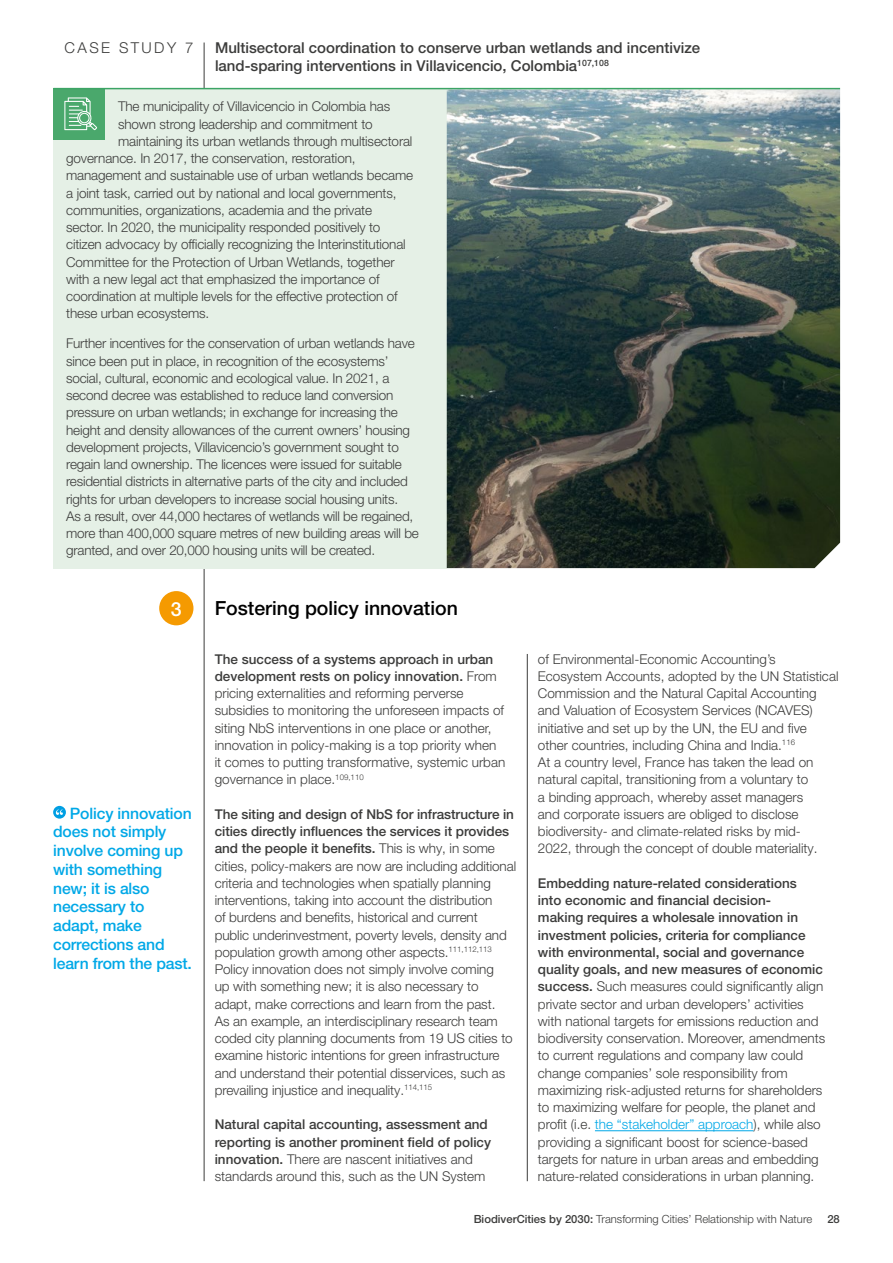
<style>
.page{position:relative;width:893px;height:1263px;background:#fff}
.page>*{position:absolute;margin:0;border:0;box-sizing:border-box;transform-origin:0 0}
.t1{font:500 19.5px "Helvetica Neue LT Pro";color:#000}
.t2{font:500 19.5px "Helvetica Neue LT Pro";color:#fff}
.t3{font:500 15.75px/18.8px "Helvetica Neue LT Pro";letter-spacing:-.01em;color:#00a8e7}
.t4{font:500 15px/18px "Helvetica Neue LT Pro";color:#3c3c3b}
.t5{font:300 15px "Helvetica Neue LT Pro";letter-spacing:.16em;color:#3c3c3b}
.t6{font:300 13.5px/17.2px "Helvetica Neue LT Pro";letter-spacing:-.005em;color:#3c3c3b}
.t7{font:500 13.5px/17.2px "Helvetica Neue LT Pro";color:#3c3c3b}
.t8{font:300 11.25px "Helvetica Neue LT Pro";color:#3c3c3b}
.t9{font:500 11.25px "Helvetica Neue LT Pro";color:#3c3c3b}
.s1{font-weight:500}
.s2{font-weight:300}
.s3{color:#00a8e7}
</style>
<div class="page">
<hr style="left:204px;top:43px;width:1px;height:1138px;background:#3c3c3b">
<hr style="left:595px;top:1130px;width:158px;height:1px;background:#00a8e7">
<hr style="left:527px;top:654px;width:1px;height:527px;background:#3c3c3b">
<div style="left:53px;top:89px;width:394px;height:479px;background:#e5f0e6"></div>
<img style="left:447px;top:89px;width:393px;height:479px">
<div style="left:53px;top:88px;width:52px;height:52px;background:#4aa86c"></div>
<svg style="left:64px;top:97px;width:33px;height:33px"></svg>
<hr style="left:53px;top:88px;width:787px;height:1px;background:#3ca465">
<div style="left:159px;top:591px;width:34px;height:34px;background:#f59a01;border-radius:50%"></div>
<svg style="left:53px;top:806px;width:13px;height:13px"></svg>
<svg style="left:56px;top:809px;width:7px;height:6px"></svg>
<p class="t5" style="left:65px;top:39px;width:130px">CASE STUDY 7</p>
<p class="t4" style="left:215px;top:39px;width:487px">Multisectoral coordination to conserve urban wetlands and incentivize land-sparing interventions in Villavicencio, Colombia<sup>107,108</sup></p>
<p class="t6" style="left:118px;top:98px;width:274px">The municipality of Villavicencio in Colombia has</p>
<p class="t6" style="left:118px;top:115px;width:256px">shown strong leadership and commitment to</p>
<p class="t6" style="left:118px;top:132px;width:296px">maintaining its urban wetlands through multisectoral</p>
<p class="t6" style="left:66px;top:149px;width:291px">governance. In 2017, the conservation, restoration,</p>
<p class="t6" style="left:66px;top:167px;width:349px">management and sustainable use of urban wetlands became</p>
<p class="t6" style="left:66px;top:184px;width:332px">a joint task, carried out by national and local governments,</p>
<p class="t6" style="left:66px;top:201px;width:307px">communities, organizations, academia and the private</p>
<p class="t6" style="left:66px;top:218px;width:316px">sector. In 2020, the municipality responded positively to</p>
<p class="t6" style="left:66px;top:236px;width:341px">citizen advocacy by officially recognizing the Interinstitutional</p>
<p class="t6" style="left:66px;top:253px;width:330px">Committee for the Protection of Urban Wetlands, together</p>
<p class="t6" style="left:66px;top:270px;width:315px">with a new legal act that emphasized the importance of</p>
<p class="t6" style="left:66px;top:287px;width:333px">coordination at multiple levels for the effective protection of</p>
<p class="t6" style="left:66px;top:305px;width:145px">these urban ecosystems.</p>
<p class="t6" style="left:66px;top:335px;width:354px">Further incentives for the conservation of urban wetlands have since been put in place, in recognition of the ecosystems’ social, cultural, economic and ecological value. In 2021, a second decree was established to reduce land conversion pressure on urban wetlands; in exchange for increasing the height and density allowances of the current owners’ housing development projects, Villavicencio’s government sought to regain land ownership. The licences were issued for suitable residential districts in alternative parts of the city and included rights for urban developers to increase social housing units.<br>As a result, over 44,000 hectares of wetlands will be regained, more than 400,000 square metres of new building areas will be granted, and over 20,000 housing units will be created.</p>
<h1 class="t2" style="left:171px;top:597px;width:12px">3</h1>
<p class="t3" style="left:53px;top:803px;width:140px;text-indent:17px">Policy innovation does not simply involve coming up with something new; it is also necessary to adapt, make corrections and learn from the past.</p>
<h1 class="t1" style="left:215px;top:596px;width:245px">Fostering policy innovation</h1>
<p class="t6" style="left:215px;top:650px;width:292px"><span class="s1">The success of a systems approach in urban development rests on policy innovation.</span> From pricing externalities and reforming perverse subsidies to monitoring the unforeseen impacts of siting NbS interventions in one place or another, innovation in policy-making is a top priority when it comes to putting transformative, systemic urban governance in place.<sup>109,110</sup></p>
<p class="t6" style="left:215px;top:805px;width:303px"><span class="s1">The siting and design of NbS for infrastructure in cities directly influences the services it provides and the people it benefits.</span> This is why, in some cities, policy-makers are now are including additional criteria and technologies when spatially planning interventions, taking into account the distribution<br>of burdens and benefits, historical and current<br>public underinvestment, poverty levels, density and population growth among other aspects.<sup>111,112,113<br></sup>Policy innovation does not simply involve coming<br>up with something new; it is also necessary to adapt, make corrections and learn from the past.<br>As an example, an interdisciplinary research team coded city planning documents from 19 US cities to examine historic intentions for green infrastructure and understand their potential disservices, such as prevailing injustice and inequality.<sup>114,115</sup></p>
<p class="t7" style="left:215px;top:1116px;width:278px">Natural capital accounting, assessment and reporting is another prominent field of policy innovation. <span class="s2">There are nascent initiatives and standards around this, such as the UN System</span></p>
<p class="t6" style="left:538px;top:650px;width:302px">of Environmental-Economic Accounting’s Ecosystem Accounts, adopted by the UN Statistical Commission and the Natural Capital Accounting and Valuation of Ecosystem Services (NCAVES) initiative and set up by the UN, the EU and five other countries, including China and India.<sup>116<br></sup>At a country level, France has taken the lead on natural capital, transitioning from a voluntary to<br>a binding approach, whereby asset managers<br>and corporate issuers are obliged to disclose biodiversity- and climate-related risks by mid-<br>2022, through the concept of double materiality.</p>
<p class="t6" style="left:538px;top:874px;width:289px"><span class="s1">Embedding nature-related considerations<br>into economic and financial decision-<br>making requires a wholesale innovation in investment policies, criteria for compliance with environmental, social and governance quality goals, and new measures of economic success.</span> Such measures could significantly align private sector and urban developers’ activities with national targets for emissions reduction and biodiversity conservation. Moreover, amendments to current regulations and company law could change companies’ sole responsibility from maximizing risk-adjusted returns for shareholders to maximizing welfare for people, the planet and profit (i.e. <span class="s3">the “stakeholder” approach</span>), while also providing a significant boost for science-based targets for nature in urban areas and embedding nature-related considerations in urban planning.</p>
<p class="t8" style="left:474px;top:1212px;width:340px"><span class="s1">BiodiverCities by 2030:</span> Transforming Cities’ Relationship with Nature</p>
<p class="t9" style="left:827px;top:1212px;width:14px">28</p>
</div>
